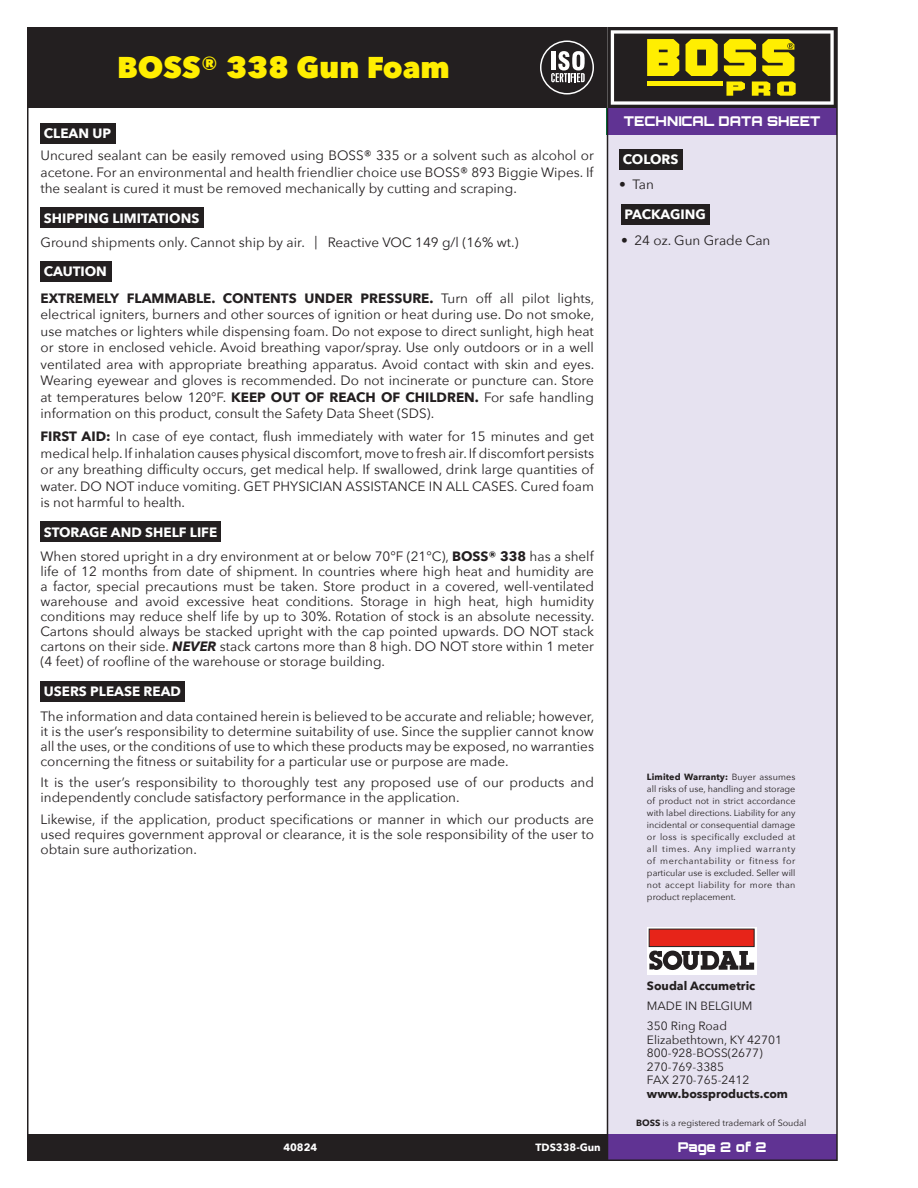
<style>
.page{position:relative;width:918px;height:1188px;background:#fff}
.page>*{position:absolute;margin:0;border:0;box-sizing:border-box;transform-origin:0 0}
.Header_-_Product{font:800 30px "Avenir Next";color:#ffee01}
.t1{font:900 15px "Orbitron";color:#fff}
.Body{font:13.5px/16.5px "Avenir Next";color:#231f20;text-align:justify}
.Subheads_-_White{font:700 13.5px "Avenir Next";color:#fff}
.TDS{font:900 13.5px "Orbitron";color:#fff}
.Page_Number{font:900 13.5px "Orbitron";letter-spacing:-.005em;color:#fff}
.Address{font:12px "Avenir Next";color:#231f20}
.Address_-_Bold{font:700 12px "Avenir Next";color:#231f20}
.Address_-_Space{font:12px "Avenir Next";color:#231f20}
.TDS_by_date{font:700 10.5px "Avenir Next";color:#fff}
.Date{font:700 10.5px "Avenir Next";color:#fff}
.Non-Warranty{font:9px/12px "Avenir Next";letter-spacing:.035em;color:#231f20;text-align:justify}
.Trademark{font:9px "Avenir Next";color:#231f20}
.s1{font-weight:700}
.s2{font-weight:700;font-style:italic}
</style>
<div class="page">
<div style="left:608px;top:135px;width:229px;height:1026px;background:#e6e2f0"></div>
<div style="left:608px;top:1134px;width:229px;height:27px;background:#603393"></div>
<div style="left:27px;top:1134px;width:581px;height:27px;background:#231f20"></div>
<div style="left:608px;top:108px;width:229px;height:27px;background:#603393"></div>
<hr style="left:607px;top:27px;width:1px;height:1134px;background:#231f20">
<div style="left:27px;top:27px;width:581px;height:81px;background:#231f20"></div>
<div style="left:540px;top:41px;width:54px;height:53px;border:3px solid #fff;border-radius:50%"></div>
<div style="left:541px;top:42px;width:52px;height:51px;background:#231f20;border-radius:50%"></div>
<svg style="left:551px;top:51px;width:34px;height:31px"></svg>
<hr style="left:27px;top:27px;width:1px;height:1134px;background:#231f20">
<hr style="left:836px;top:27px;width:2px;height:1134px;background:#231f20">
<div style="left:647px;top:927px;width:109px;height:47px;background:linear-gradient(to right,#f9f9f9,#f9f9f9)"></div>
<div style="left:649px;top:929px;width:105px;height:18px;background:#e72419;border:1px solid #231f20"></div>
<svg style="left:649px;top:951px;width:105px;height:19px;background:#757273"></svg>
<hr style="left:27px;top:1160px;width:810px;height:1px;background:#231f20">
<svg style="left:608px;top:27px;width:228px;height:81px;background:#77702f"></svg>
<div style="left:40px;top:261px;width:72px;height:21px;background:#231f20"></div>
<div style="left:40px;top:522px;width:181px;height:20px;background:#231f20"></div>
<div style="left:40px;top:208px;width:164px;height:20px;background:#231f20"></div>
<div style="left:40px;top:681px;width:145px;height:20px;background:#231f20"></div>
<div style="left:621px;top:205px;width:88px;height:20px;background:#231f20"></div>
<div style="left:619px;top:149px;width:64px;height:20px;background:#231f20"></div>
<div style="left:40px;top:123px;width:76px;height:20px;background:#231f20"></div>
<p class="Header_-_Product" style="left:117px;top:49px;width:334px">BOSS® 338 Gun Foam</p>
<p class="Subheads_-_White" style="left:44px;top:121px;width:69px">CLEAN UP</p>
<p class="Body" style="left:40px;top:147px;width:555px">Uncured sealant can be easily removed using BOSS® 335 or a solvent such as alcohol or acetone. For an environmental and health friendlier choice use BOSS® 893 Biggie Wipes. If the sealant is cured it must be removed mechanically by cutting and scraping.</p>
<p class="Subheads_-_White" style="left:44px;top:206px;width:157px">SHIPPING LIMITATIONS</p>
<p class="Body" style="left:40px;top:234px;width:480px">Ground shipments only. Cannot ship by air. | Reactive VOC 149 g/l (16% wt.)</p>
<p class="Subheads_-_White" style="left:44px;top:260px;width:65px">CAUTION</p>
<p class="Body" style="left:40px;top:289px;width:555px"><span class="s1">EXTREMELY FLAMMABLE. CONTENTS UNDER PRESSURE.</span> Turn off all pilot lights, electrical igniters, burners and other sources of ignition or heat during use. Do not smoke, use matches or lighters while dispensing foam. Do not expose to direct sunlight, high heat or store in enclosed vehicle. Avoid breathing vapor/spray. Use only outdoors or in a well ventilated area with appropriate breathing apparatus. Avoid contact with skin and eyes.<br>Wearing eyewear and gloves is recommended. Do not incinerate or puncture can. Store at temperatures below 120°F. <span class="s1">KEEP OUT OF REACH OF CHILDREN.</span> For safe handling information on this product, consult the Safety Data Sheet (SDS).</p>
<p class="Body" style="left:40px;top:428px;width:555px"><span class="s1">FIRST AID:</span> In case of eye contact, flush immediately with water for 15 minutes and get medical help. If inhalation causes physical discomfort, move to fresh air. If discomfort persists or any breathing difficulty occurs, get medical help. If swallowed, drink large quantities of water. DO NOT induce vomiting. GET PHYSICIAN ASSISTANCE IN ALL CASES. Cured foam is not harmful to health.</p>
<p class="Subheads_-_White" style="left:44px;top:520px;width:175px">STORAGE AND SHELF LIFE</p>
<p class="Body" style="left:40px;top:548px;width:555px;line-height:15px">When stored upright in a dry environment at or below 70°F (21°C), <span class="s1">BOSS® 338</span> has a shelf life of 12 months from date of shipment. In countries where high heat and humidity are a factor, special precautions must be taken. Store product in a covered, well-ventilated warehouse and avoid excessive heat conditions. Storage in high heat, high humidity conditions may reduce shelf life by up to 30%. Rotation of stock is an absolute necessity.<br>Cartons should always be stacked upright with the cap pointed upwards. DO NOT stack cartons on their side. <span class="s2">NEVER</span> stack cartons more than 8 high. DO NOT store within 1 meter (4 feet) of roofline of the warehouse or storage building.</p>
<p class="Subheads_-_White" style="left:44px;top:680px;width:139px">USERS PLEASE READ</p>
<p class="Body" style="left:40px;top:708px;width:555px;line-height:15px">The information and data contained herein is believed to be accurate and reliable; however, it is the user’s responsibility to determine suitability of use. Since the supplier cannot know all the uses, or the conditions of use to which these products may be exposed, no warranties concerning the fitness or suitability for a particular use or purpose are made.</p>
<p class="Body" style="left:40px;top:775px;width:555px;line-height:15px">It is the user’s responsibility to thoroughly test any proposed use of our products and independently conclude satisfactory performance in the application.</p>
<p class="Body" style="left:40px;top:811px;width:555px;line-height:15px">Likewise, if the application, product specifications or manner in which our products are used requires government approval or clearance, it is the sole responsibility of the user to obtain sure authorization.</p>
<p class="t1" style="left:612px;top:113px;width:220px">TECHNICAL DATA SHEET</p>
<p class="TDS" style="left:624px;top:113px;width:198px">TECHNICAL DATA SHEET</p>
<p class="Subheads_-_White" style="left:623px;top:147px;width:57px">COLORS</p>
<p class="Body" style="left:619px;top:175px;width:36px">• Tan</p>
<p class="Subheads_-_White" style="left:624px;top:203px;width:83px">PACKAGING</p>
<p class="Body" style="left:621px;top:231px;width:151px">• 24 oz. Gun Grade Can</p>
<p class="Non-Warranty" style="left:647px;top:771px;width:150px"><span class="s1">Limited Warranty:</span> Buyer assumes all risks of use, handling and storage of product not in strict accordance with label directions. Liability for any incidental or consequential damage or loss is specifically excluded at all times. Any implied warranty of merchantability or fitness for particular use is excluded. Seller will not accept liability for more than product replacement.</p>
<p class="Date" style="left:283px;top:1138px;width:35px">40824</p>
<p class="TDS_by_date" style="left:536px;top:1138px;width:67px">TDS338-Gun</p>
<p class="Address_-_Bold" style="left:647px;top:975px;width:110px">Soudal Accumetric</p>
<p class="Address_-_Space" style="left:647px;top:996px;width:107px">MADE IN BELGIUM</p>
<p class="Address_-_Space" style="left:647px;top:1016px;width:82px">350 Ring Road</p>
<p class="Address" style="left:647px;top:1029px;width:137px">Elizabethtown, KY 42701</p>
<p class="Address" style="left:647px;top:1043px;width:117px">800-928-BOSS(2677)</p>
<p class="Address" style="left:647px;top:1056px;width:79px">270-769-3385</p>
<p class="Address" style="left:647px;top:1070px;width:104px">FAX 270-765-2412</p>
<p class="Address_-_Bold" style="left:647px;top:1083px;width:143px">www.bossproducts.com</p>
<p class="Trademark" style="left:636px;top:1115px;width:172px"><span class="s1">BOSS</span> is a registered trademark of Soudal</p>
<p class="Page_Number" style="left:678px;top:1139px;width:90px">Page 2 of 2</p>
</div>
